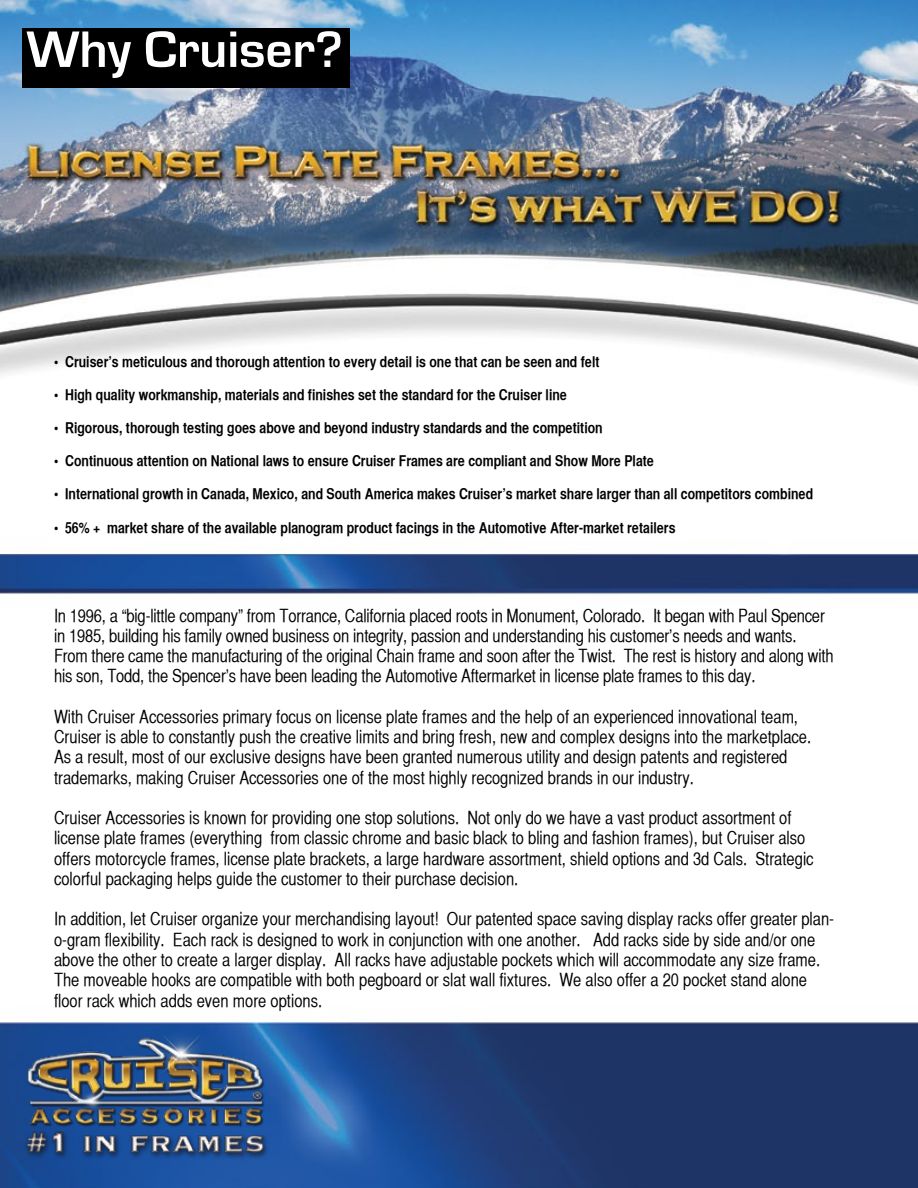
<style>
.page{position:relative;width:918px;height:1188px;background:#fff}
.page>*{position:absolute;margin:0;border:0;box-sizing:border-box;transform-origin:0 0}
.t1{font:700 53.1px "Eurostile";color:#fff}
.t2{font:18px/20.2px "Helvetica CY Plain";color:#000}
.t3{font:15px "Helvetica CY Bold";color:#000}
</style>
<div class="page">
<img style="left:0;top:0;width:918px;height:1188px">
<div style="left:22px;top:28px;width:328px;height:60px;background:#000"></div>
<img style="left:24px;top:1026px;width:246px;height:134px">
<h1 class="t1" style="left:27px;top:21px;width:318px">Why Cruiser?</h1>
<p class="t3" style="left:54px;top:352px;width:547px">• Cruiser’s meticulous and thorough attention to every detail is one that can be seen and felt</p>
<p class="t3" style="left:54px;top:385px;width:515px">• High quality workmanship, materials and finishes set the standard for the Cruiser line</p>
<p class="t3" style="left:54px;top:418px;width:550px">• Rigorous, thorough testing goes above and beyond industry standards and the competition</p>
<p class="t3" style="left:54px;top:451px;width:602px">• Continuous attention on National laws to ensure Cruiser Frames are compliant and Show More Plate</p>
<p class="t3" style="left:54px;top:484px;width:761px">• International growth in Canada, Mexico, and South America makes Cruiser’s market share larger than all competitors combined</p>
<p class="t3" style="left:54px;top:519px;width:623px">• 56% + market share of the available planogram product facings in the Automotive After-market retailers</p>
<p class="t2" style="left:54px;top:605px;width:781px">In 1996, a “big-little company” from Torrance, California placed roots in Monument, Colorado. It began with Paul Spencer in 1985, building his family owned business on integrity, passion and understanding his customer’s needs and wants.<br>From there came the manufacturing of the original Chain frame and soon after the Twist. The rest is history and along with his son, Todd, the Spencer’s have been leading the Automotive Aftermarket in license plate frames to this day.</p>
<p class="t2" style="left:54px;top:706px;width:759px">With Cruiser Accessories primary focus on license plate frames and the help of an experienced innovational team, Cruiser is able to constantly push the creative limits and bring fresh, new and complex designs into the marketplace.<br>As a result, most of our exclusive designs have been granted numerous utility and design patents and registered trademarks, making Cruiser Accessories one of the most highly recognized brands in our industry.</p>
<p class="t2" style="left:54px;top:808px;width:761px">Cruiser Accessories is known for providing one stop solutions. Not only do we have a vast product assortment of license plate frames (everything from classic chrome and basic black to bling and fashion frames), but Cruiser also offers motorcycle frames, license plate brackets, a large hardware assortment, shield options and 3d Cals. Strategic colorful packaging helps guide the customer to their purchase decision.</p>
<p class="t2" style="left:54px;top:909px;width:782px">In addition, let Cruiser organize your merchandising layout! Our patented space saving display racks offer greater plan&shy;o-gram flexibility. Each rack is designed to work in conjunction with one another. Add racks side by side and/or one above the other to create a larger display. All racks have adjustable pockets which will accommodate any size frame.<br>The moveable hooks are compatible with both pegboard or slat wall fixtures. We also offer a 20 pocket stand alone floor rack which adds even more options.</p>
</div>
